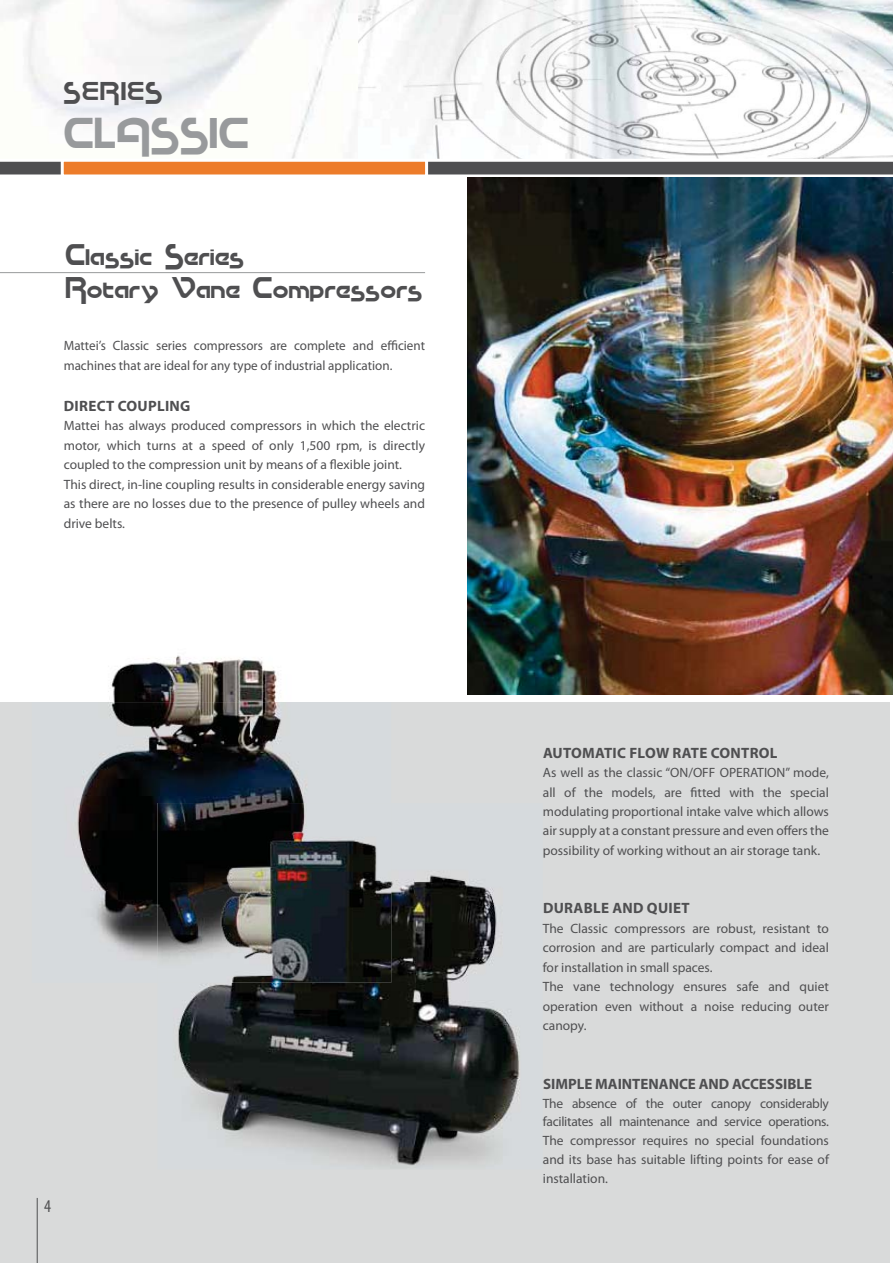
<style>
.page{position:relative;width:893px;height:1263px;background:#fff}
.page>*{position:absolute;margin:0;border:0;box-sizing:border-box;transform-origin:0 0}
.t1{font:39px "Cupertino";color:#989a9c}
.t2{font:27px/32.4px "Cupertino";letter-spacing:-.01em;color:#4f4f51;scale:.95 1}
.t3{font:23.25px "Cupertino";letter-spacing:.05em;color:#4f4f51}
.t4{font:condensed 18px "Myriad Pro";color:#4f4f51}
.t5{font:700 15px "Myriad Pro";letter-spacing:.02em;color:#4f4f51}
.t6{font:700 15px "Myriad Pro";color:#4f4f51}
.t7{font:13.5px/19.5px "Myriad Pro";color:#4f4f51}
</style>
<div class="page">
<img style="left:0;top:0;width:358px;height:157px">
<img style="left:358px;top:1px;width:535px;height:156px">
<img style="left:358px;top:0;width:535px;height:1px">
<svg style="left:0;top:157px;width:893px;height:22px"></svg>
<div style="left:0;top:702px;width:889px;height:561px;background:#d9dada"></div>
<img style="left:468px;top:178px;width:425px;height:517px">
<hr style="left:37px;top:1198px;width:1px;height:65px;background:#4f4f51">
<img style="left:77px;top:655px;width:230px;height:301px">
<img style="left:77px;top:695px;width:230px;height:5px">
<img style="left:178px;top:875px;width:342px;height:293px">
<img style="left:157px;top:803px;width:234px;height:180px">
<hr style="left:0;top:272px;width:425px;height:1px;background:#989a9c">
<h3 class="t3" style="left:63px;top:78px;width:101px">SERIES</h3>
<h1 class="t1" style="left:63px;top:112px;width:187px">CLASSIC</h1>
<h2 class="t2" style="left:65px;top:240px;width:378px">Classic Series<br>Rotary Vane Compressors</h2>
<p class="t7" style="left:64px;top:337px;width:363px">Mattei’s Classic series compressors are complete and efficient machines that are ideal for any type of industrial application.</p>
<p class="t5" style="left:64px;top:400px;width:128px">DIRECT COUPLING</p>
<p class="t7" style="left:64px;top:417px;width:363px">Mattei has always produced compressors in which the electric motor, which turns at a speed of only 1,500 rpm, is directly coupled to the compression unit by means of a flexible joint.<br>This direct, in-line coupling results in considerable energy saving as there are no losses due to the presence of pulley wheels and drive belts.</p>
<h3 class="t4" style="left:44px;top:1199px;width:8px">4</h3>
<p class="t5" style="left:543px;top:747px;width:236px">AUTOMATIC FLOW RATE CONTROL</p>
<p class="t7" style="left:543px;top:764px;width:288px;text-align:justify">As well as the classic “ON/OFF OPERATION” mode, all of the models, are fitted with the special modulating proportional intake valve which allows air supply at a constant pressure and even offers the possibility of working without an air storage tank.</p>
<p class="t5" style="left:543px;top:903px;width:148px">DURABLE AND QUIET</p>
<p class="t7" style="left:543px;top:920px;width:288px">The Classic compressors are robust, resistant to corrosion and are particularly compact and ideal for installation in small spaces.<br>The vane technology ensures safe and quiet operation even without a noise reducing outer canopy.</p>
<p class="t6" style="left:543px;top:1078px;width:271px">SIMPLE MAINTENANCE AND ACCESSIBLE</p>
<p class="t7" style="left:543px;top:1095px;width:288px;line-height:18.8px;text-align:justify">The absence of the outer canopy considerably facilitates all maintenance and service operations.<br>The compressor requires no special foundations and its base has suitable lifting points for ease of installation.</p>
</div>
